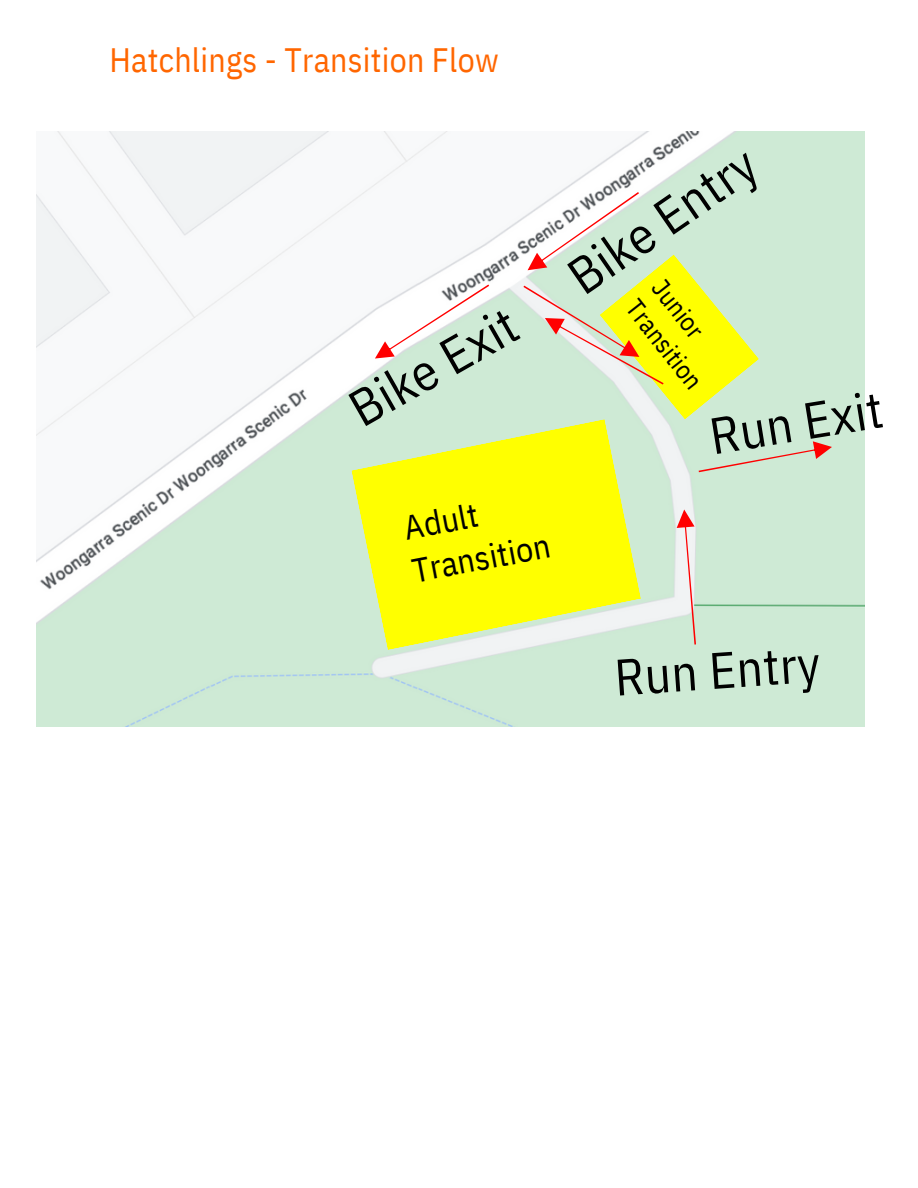
<style>
.page{position:relative;width:918px;height:1188px;background:#fff}
.page>*{position:absolute;margin:0;border:0;box-sizing:border-box;transform-origin:0 0}
.t1{font:51.3px "IBM Plex Sans Cond";color:#000}
.t2{font:33.75px "IBM Plex Sans Cond";letter-spacing:.005em;color:#f60}
.t3{font:33.75px/43.7px "IBM Plex Sans Cond";color:#000}
.t4{font:25.5px/32.8px "IBM Plex Sans Cond";color:#000}
</style>
<div class="page">
<img style="left:37px;top:132px;width:828px;height:595px">
<svg style="left:496px;top:150px;width:338px;height:508px;background:#d8eac4"></svg>
<svg style="left:372px;top:241px;width:117px;height:140px"></svg>
<svg style="left:351px;top:419px;width:290px;height:231px;background:#f2f940"></svg>
<p class="t2" style="left:110px;top:38px;width:391px">Hatchlings - Transition Flow</p>
<p class="t1" style="left:336px;top:383px;width:186px;rotate:-30deg">Bike Exit</p>
<p class="t1" style="left:554px;top:254px;width:218px;rotate:-35deg">Bike Entry</p>
<p class="t4" style="left:671px;top:272px;width:107px;rotate:52deg">Junior<br>Transition</p>
<p class="t1" style="left:705px;top:402px;width:176px;rotate:-9deg">Run Exit</p>
<p class="t3" style="left:400px;top:506px;width:141px;rotate:-11deg">Adult<br>Transition</p>
<p class="t1" style="left:612px;top:643px;width:208px;rotate:-4deg">Run Entry</p>
</div>
